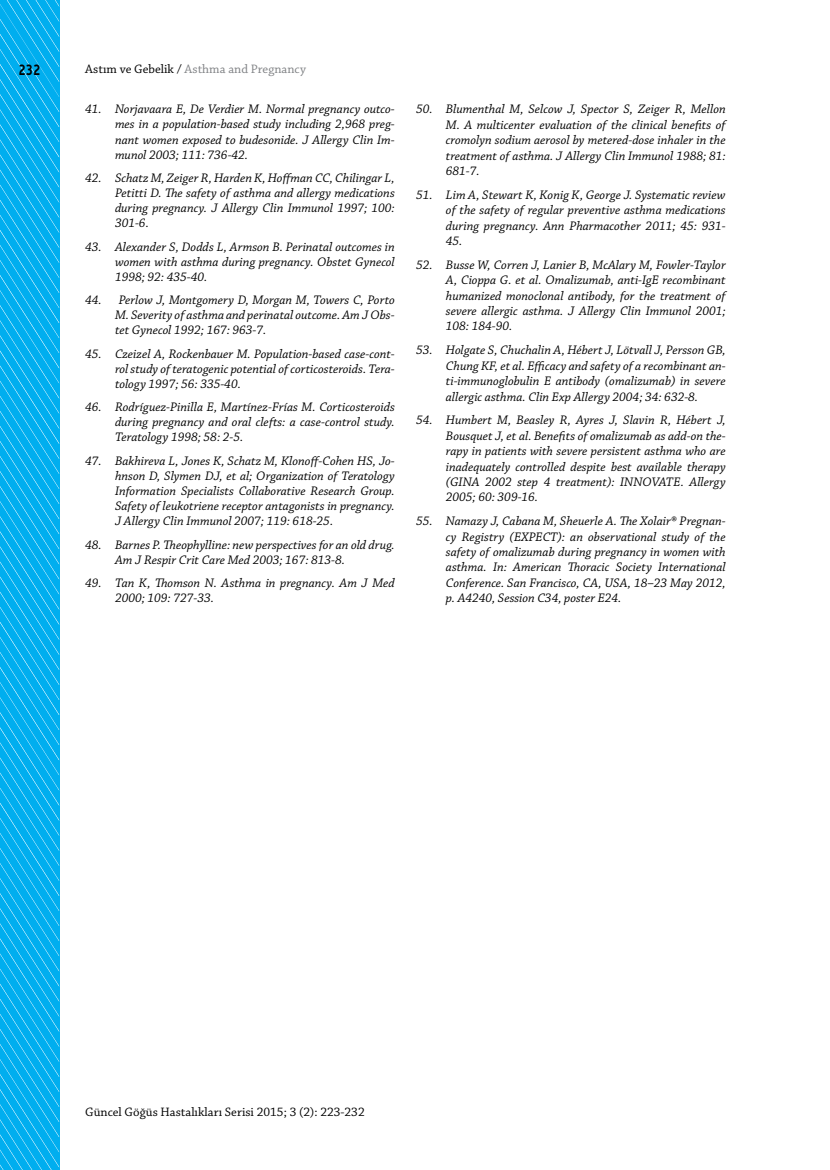
<style>
.page{position:relative;width:830px;height:1170px;background:#fff}
.page>*{position:absolute;margin:0;border:0;box-sizing:border-box;transform-origin:0 0}
.t1{font:700 15px "Alwyn";color:#000;scale:.85 1}
.t2{font:italic 13.05px/15px "Chaparral Pro";color:#000;text-align:justify}
.t3{font:12.9px "Chaparral Pro";color:#000}
.t4{font:12.9px "Chaparral Pro";color:#808285}
.s1{color:#000}
</style>
<div class="page">
<svg style="left:0;top:0;width:59px;height:1169px;background:#0eb2ef"></svg>
<p class="t1" style="left:18px;top:61px;width:28px">232</p>
<p class="t4" style="left:85px;top:62px;width:222px"><span class="s1">Astım ve Gebelik /</span> Asthma and Pregnancy</p>
<p class="t2" style="left:115px;top:102px;width:281px;text-indent:-30px">41. Norjavaara E, De Verdier M. Normal pregnancy outco&shy;mes in a population-based study including 2,968 preg&shy;nant women exposed to budesonide. J Allergy Clin Im&shy;munol 2003; 111: 736-42.</p>
<p class="t2" style="left:115px;top:171px;width:281px;text-indent:-30px">42. Schatz M, Zeiger R, Harden K, Hoffman CC, Chilingar L, Petitti D. The safety of asthma and allergy medications during pregnancy. J Allergy Clin Immunol 1997; 100:<br>301-6.</p>
<p class="t2" style="left:115px;top:239px;width:281px;text-indent:-30px">43. Alexander S, Dodds L, Armson B. Perinatal outcomes in women with asthma during pregnancy. Obstet Gynecol 1998; 92: 435-40.</p>
<p class="t2" style="left:115px;top:293px;width:281px;text-indent:-30px">44. Perlow J, Montgomery D, Morgan M, Towers C, Porto M. Severity of asthma and perinatal outcome. Am J Obs&shy;tet Gynecol 1992; 167: 963-7.</p>
<p class="t2" style="left:115px;top:347px;width:281px;text-indent:-30px">45. Czeizel A, Rockenbauer M. Population-based case-cont&shy;rol study of teratogenic potential of corticosteroids. Tera&shy;tology 1997; 56: 335-40.</p>
<p class="t2" style="left:115px;top:400px;width:281px;text-indent:-30px">46. Rodríguez-Pinilla E, Martínez-Frías M. Corticosteroids during pregnancy and oral clefts: a case-control study.<br>Teratology 1998; 58: 2-5.</p>
<p class="t2" style="left:115px;top:454px;width:281px;text-indent:-30px">47. Bakhireva L, Jones K, Schatz M, Klonoff-Cohen HS, Jo&shy;hnson D, Slymen DJ, et al; Organization of Teratology Information Specialists Collaborative Research Group.<br>Safety of leukotriene receptor antagonists in pregnancy.<br>J Allergy Clin Immunol 2007; 119: 618-25.</p>
<p class="t2" style="left:115px;top:537px;width:281px;text-indent:-30px">48. Barnes P. Theophylline: new perspectives for an old drug.<br>Am J Respir Crit Care Med 2003; 167: 813-8.</p>
<p class="t2" style="left:115px;top:576px;width:281px;text-indent:-30px">49. Tan K, Thomson N. Asthma in pregnancy. Am J Med<br>2000; 109: 727-33.</p>
<p class="t2" style="left:445px;top:102px;width:281px;text-indent:-30px">50. Blumenthal M, Selcow J, Spector S, Zeiger R, Mellon M. A multicenter evaluation of the clinical benefits of cromolyn sodium aerosol by metered-dose inhaler in the treatment of asthma. J Allergy Clin Immunol 1988; 81:<br>681-7.</p>
<p class="t2" style="left:445px;top:188px;width:281px;text-indent:-30px">51. Lim A, Stewart K, Konig K, George J. Systematic review of the safety of regular preventive asthma medications during pregnancy. Ann Pharmacother 2011; 45: 931- 45.</p>
<p class="t2" style="left:445px;top:258px;width:281px;text-indent:-30px">52. Busse W, Corren J, Lanier B, McAlary M, Fowler-Taylor A, Cioppa G. et al. Omalizumab, anti-IgE recombinant humanized monoclonal antibody, for the treatment of severe allergic asthma. J Allergy Clin Immunol 2001; 108: 184-90.</p>
<p class="t2" style="left:445px;top:343px;width:281px;line-height:15.5px;text-indent:-30px">53. Holgate S, Chuchalin A, Hébert J, Lötvall J, Persson GB, Chung KF, et al. Efficacy and safety of a recombinant an&shy;ti-immunoglobulin E antibody (omalizumab) in severe allergic asthma. Clin Exp Allergy 2004; 34: 632-8.</p>
<p class="t2" style="left:445px;top:413px;width:281px;text-indent:-30px">54. Humbert M, Beasley R, Ayres J, Slavin R, Hébert J, Bousquet J, et al. Benefits of omalizumab as add-on the&shy;rapy in patients with severe persistent asthma who are inadequately controlled despite best available therapy (GINA 2002 step 4 treatment): INNOVATE. Allergy 2005; 60: 309-16.</p>
<p class="t2" style="left:445px;top:514px;width:281px;line-height:15.5px;text-indent:-30px">55. Namazy J, Cabana M, Sheuerle A. The Xolair® Pregnan&shy;cy Registry (EXPECT): an observational study of the safety of omalizumab during pregnancy in women with asthma. In: American Thoracic Society International Conference. San Francisco, CA, USA, 18–23 May 2012, p. A4240, Session C34, poster E24.</p>
<p class="t3" style="left:85px;top:1104px;width:281px">Güncel Göğüs Hastalıkları Serisi 2015; 3 (2): 223-232</p>
</div>
